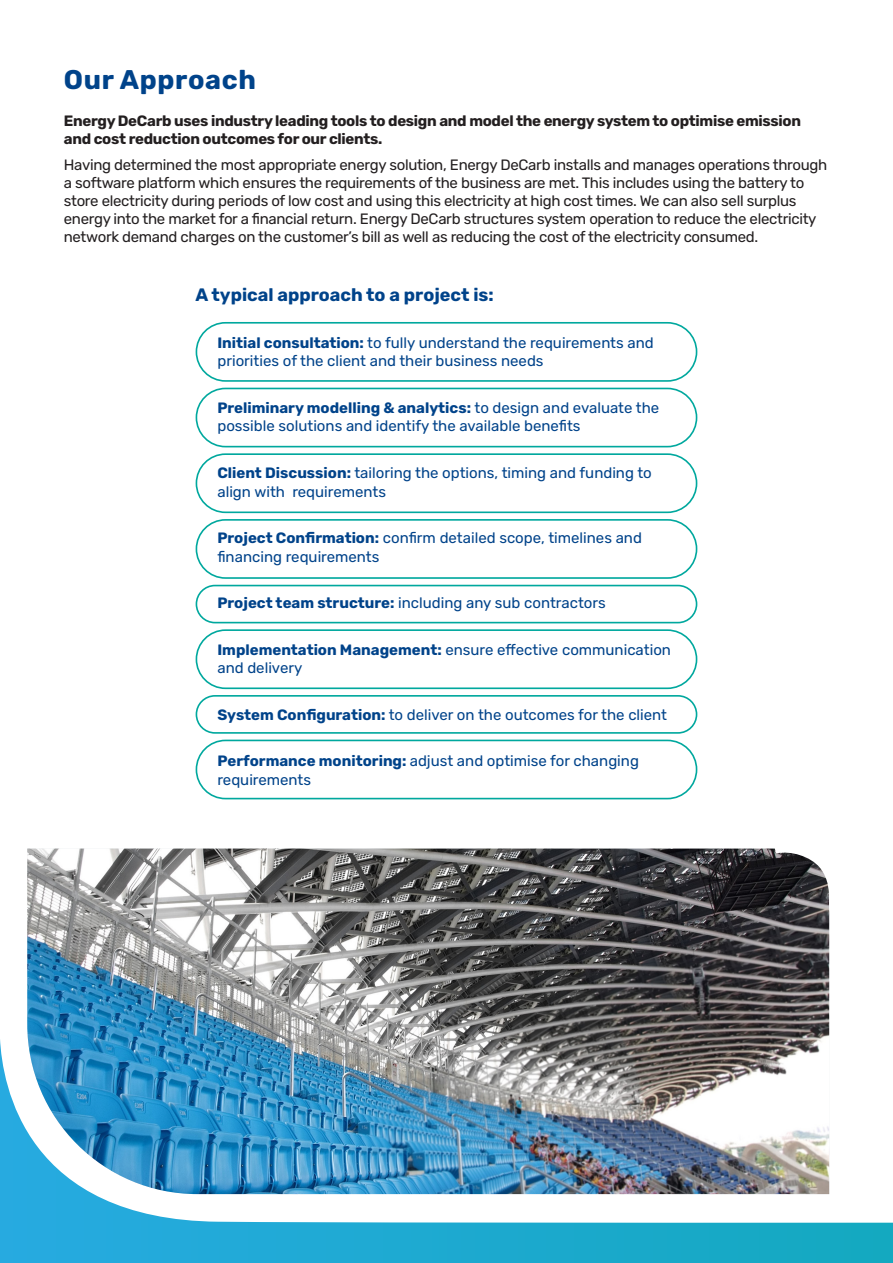
<style>
.page{position:relative;width:893px;height:1263px;background:#fff}
.page>*{position:absolute;margin:0;border:0;box-sizing:border-box;transform-origin:0 0}
.t1{font:700 27px "Rubik";letter-spacing:.025em;color:#00438a}
.t2{font:700 18px "Rubik";color:#00438a}
.t3{font:15px/18.8px "Rubik";color:#00438a}
.t4{font:15px/18px "Rubik";letter-spacing:-.02em;color:#231f20}
.t5{font:700 15px/18px "Rubik";letter-spacing:-.02em;color:#231f20}
.s1{font-weight:700}
</style>
<div class="page">
<div style="left:196px;top:322px;width:501px;height:60px;border:2px solid #00a89e;border-radius:29px"></div>
<div style="left:196px;top:453px;width:501px;height:60px;border:2px solid #00a89e;border-radius:29px"></div>
<div style="left:196px;top:388px;width:501px;height:59px;border:2px solid #00a89e;border-radius:29px"></div>
<div style="left:196px;top:519px;width:501px;height:60px;border:2px solid #00a89e;border-radius:29px"></div>
<div style="left:196px;top:629px;width:501px;height:60px;border:2px solid #00a89e;border-radius:29px"></div>
<div style="left:196px;top:740px;width:501px;height:59px;border:2px solid #00a89e;border-radius:29px"></div>
<div style="left:196px;top:585px;width:501px;height:38px;border:2px solid #00a89e;border-radius:19px"></div>
<div style="left:196px;top:695px;width:501px;height:39px;border:2px solid #00a89e;border-radius:19px"></div>
<img style="left:27px;top:848px;width:802px;height:174px">
<svg style="left:766px;top:848px;width:64px;height:64px"></svg>
<img style="left:0;top:1022px;width:893px;height:241px">
<p class="t1" style="left:64px;top:64px;width:194px">Our Approach</p>
<p class="t5" style="left:64px;top:112px;width:739px">Energy DeCarb uses industry leading tools to design and model the energy system to optimise emission and cost reduction outcomes for our clients.</p>
<p class="t4" style="left:64px;top:156px;width:765px">Having determined the most appropriate energy solution, Energy DeCarb installs and manages operations through a software platform which ensures the requirements of the business are met. This includes using the battery to store electricity during periods of low cost and using this electricity at high cost times. We can also sell surplus energy into the market for a financial return. Energy DeCarb structures system operation to reduce the electricity network demand charges on the customer’s bill as well as reducing the cost of the electricity consumed.</p>
<p class="t2" style="left:196px;top:284px;width:300px">A typical approach to a project is:</p>
<p class="t3" style="left:217px;top:333px;width:438px"><span class="s1">Initial consultation:</span> to fully understand the requirements and priorities of the client and their business needs</p>
<p class="t3" style="left:217px;top:398px;width:443px"><span class="s1">Preliminary modelling &amp; analytics:</span> to design and evaluate the possible solutions and identify the available benefits</p>
<p class="t3" style="left:217px;top:464px;width:436px"><span class="s1">Client Discussion:</span> tailoring the options, timing and funding to align with requirements</p>
<p class="t3" style="left:217px;top:529px;width:426px"><span class="s1">Project Confirmation:</span> confirm detailed scope, timelines and financing requirements</p>
<p class="t3" style="left:217px;top:594px;width:390px"><span class="s1">Project team structure:</span> including any sub contractors</p>
<p class="t3" style="left:217px;top:640px;width:455px"><span class="s1">Implementation Management:</span> ensure effective communication and delivery</p>
<p class="t3" style="left:217px;top:705px;width:451px"><span class="s1">System Configuration:</span> to deliver on the outcomes for the client</p>
<p class="t3" style="left:217px;top:752px;width:423px"><span class="s1">Performance monitoring:</span> adjust and optimise for changing requirements</p>
</div>
